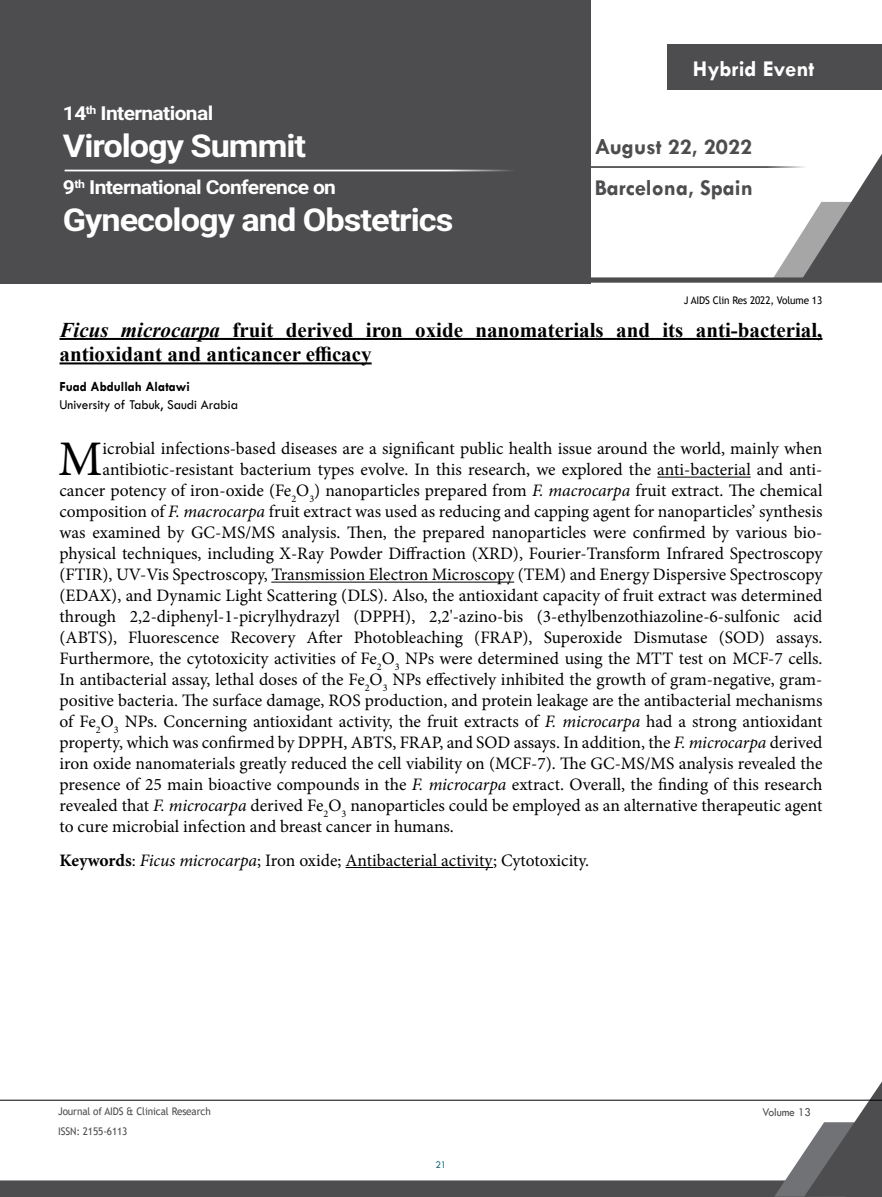
<style>
.page{position:relative;width:882px;height:1197px;background:#fff}
.page>*{position:absolute;margin:0;border:0;box-sizing:border-box;transform-origin:0 0}
.t1{font:49.88px "Minion Pro";color:#000}
.t2{font:700 31.5px "Roboto";letter-spacing:-.03em;color:#fff;scale:1.09 1}
.t3{font:700 22.75px/41.1px "Tw Cen";color:#4d4d4f}
.t4{font:700 22.75px "Tw Cen";color:#fff}
.t5{font:700 21px/24.5px "Times New Roman";color:#000}
.t6{font:700 19.25px "Roboto";letter-spacing:-.03em;color:#fff;scale:1.09 1}
.t7{font:17.5px "Minion Pro";color:#000}
.t8{font:14px "Tw Cen";color:#000;scale:.95 1}
.t9{font:700 14px "Tw Cen";color:#000;scale:.95 1}
.t10{font:12.25px "Tw Cen";letter-spacing:-.01em;color:#4d4d4f;scale:.95 1}
.t11{font:10.5px "Trebuchet MS";letter-spacing:-.01em;color:#4d4d4f;scale:.95 1}
.t12{font:10.5px "Trebuchet MS";letter-spacing:-.01em;color:#000;scale:.95 1}
.t13{font:10.5px "Tw Cen";color:#15697e;scale:.95 1}
.s1{font-style:italic}
.s2{font-weight:700}
</style>
<div class="page">
<svg style="left:0;top:1081px;width:882px;height:116px"></svg>
<hr style="left:0;top:1100px;width:882px;height:1px;background:#000">
<div style="left:0;top:0;width:590px;height:283px;background:#4d4d4f"></div>
<svg style="left:64px;top:153px;width:818px;height:130px"></svg>
<hr style="left:65px;top:170px;width:477px;height:1px;background:#fff">
<div style="left:667px;top:44px;width:215px;height:45px;background:#4d4d4f"></div>
<hr style="left:60px;top:338px;width:762px;height:2px;background:#000">
<hr style="left:60px;top:362px;width:312px;height:2px;background:#000">
<hr style="left:657px;top:477px;width:94px;height:1px;background:#000">
<hr style="left:271px;top:582px;width:243px;height:1px;background:#000">
<hr style="left:346px;top:867px;width:147px;height:1px;background:#000">
<p class="t6" style="left:63px;top:100px;width:139px">14<sup>th</sup> International</p>
<h2 class="t2" style="left:63px;top:124px;width:225px">Virology Summit</h2>
<p class="t6" style="left:63px;top:174px;width:252px">9<sup>th</sup> International Conference on</p>
<h2 class="t2" style="left:63px;top:198px;width:360px">Gynecology and Obstetrics</h2>
<h3 class="t4" style="left:693px;top:55px;width:123px">Hybrid Event</h3>
<h3 class="t3" style="left:595px;top:126px;width:160px">August 22, 2022<br>Barcelona, Spain</h3>
<p class="t12" style="left:684px;top:293px;width:147px">J AIDS Clin Res 2022, Volume 13</p>
<p class="t5" style="left:60px;top:317px;width:764px"><span class="s1">Ficus microcarpa</span> fruit derived iron oxide nanomaterials and its anti-bacterial, antioxidant and anticancer efficacy</p>
<p class="t9" style="left:60px;top:378px;width:139px">Fuad Abdullah Alatawi</p>
<p class="t8" style="left:60px;top:396px;width:189px">University of Tabuk, Saudi Arabia</p>
<h1 class="t1" style="left:58px;top:426px;width:46px">M</h1>
<p class="t7" style="left:103px;top:437px;width:721px">icrobial infections-based diseases are a significant public health issue around the world, mainly when</p>
<p class="t7" style="left:103px;top:458px;width:721px">antibiotic-resistant bacterium types evolve. In this research, we explored the anti-bacterial and anti-</p>
<p class="t7" style="left:60px;top:479px;width:764px">cancer potency of iron-oxide (Fe<sub>2</sub>O<sub>3</sub>) nanoparticles prepared from <span class="s1">F. macrocarpa</span> fruit extract. The chemical</p>
<p class="t7" style="left:60px;top:500px;width:764px">composition of <span class="s1">F. macrocarpa</span> fruit extract was used as reducing and capping agent for nanoparticles’ synthesis</p>
<p class="t7" style="left:60px;top:521px;width:764px">was examined by GC-MS/MS analysis. Then, the prepared nanoparticles were confirmed by various bio-</p>
<p class="t7" style="left:60px;top:542px;width:764px">physical techniques, including X-Ray Powder Diffraction (XRD), Fourier-Transform Infrared Spectroscopy</p>
<p class="t7" style="left:60px;top:563px;width:764px">(FTIR), UV-Vis Spectroscopy, Transmission Electron Microscopy (TEM) and Energy Dispersive Spectroscopy</p>
<p class="t7" style="left:60px;top:584px;width:765px">(EDAX), and Dynamic Light Scattering (DLS). Also, the antioxidant capacity of fruit extract was determined</p>
<p class="t7" style="left:60px;top:605px;width:764px">through 2,2-diphenyl-1-picrylhydrazyl (DPPH), 2,2'-azino-bis (3-ethylbenzothiazoline-6-sulfonic acid</p>
<p class="t7" style="left:60px;top:626px;width:764px">(ABTS), Fluorescence Recovery After Photobleaching (FRAP), Superoxide Dismutase (SOD) assays.</p>
<p class="t7" style="left:60px;top:647px;width:764px">Furthermore, the cytotoxicity activities of Fe<sub>2</sub>O<sub>3</sub> NPs were determined using the MTT test on MCF-7 cells.</p>
<p class="t7" style="left:60px;top:668px;width:764px">In antibacterial assay, lethal doses of the Fe<sub>2</sub>O<sub>3</sub> NPs effectively inhibited the growth of gram-negative, gram-</p>
<p class="t7" style="left:60px;top:689px;width:765px">positive bacteria. The surface damage, ROS production, and protein leakage are the antibacterial mechanisms</p>
<p class="t7" style="left:60px;top:710px;width:764px">of Fe<sub>2</sub>O<sub>3</sub> NPs. Concerning antioxidant activity, the fruit extracts of <span class="s1">F. microcarpa</span> had a strong antioxidant</p>
<p class="t7" style="left:60px;top:731px;width:764px">property, which was confirmed by DPPH, ABTS, FRAP, and SOD assays. In addition, the <span class="s1">F. microcarpa</span> derived</p>
<p class="t7" style="left:60px;top:752px;width:764px">iron oxide nanomaterials greatly reduced the cell viability on (MCF-7). The GC-MS/MS analysis revealed the</p>
<p class="t7" style="left:60px;top:773px;width:764px">presence of 25 main bioactive compounds in the <span class="s1">F. microcarpa</span> extract. Overall, the finding of this research</p>
<p class="t7" style="left:60px;top:794px;width:764px">revealed that <span class="s1">F. microcarpa</span> derived Fe<sub>2</sub>O<sub>3</sub> nanoparticles could be employed as an alternative therapeutic agent</p>
<p class="t7" style="left:60px;top:815px;width:396px">to cure microbial infection and breast cancer in humans.</p>
<p class="t7" style="left:60px;top:848px;width:531px"><span class="s2">Keywords</span>: <span class="s1">Ficus microcarpa</span>; Iron oxide; Antibacterial activity; Cytotoxicity.</p>
<p class="t11" style="left:58px;top:1105px;width:162px">Journal of AIDS &amp; Clinical Research</p>
<p class="t10" style="left:762px;top:1104px;width:53px">Volume 13</p>
<p class="t11" style="left:58px;top:1125px;width:75px">ISSN: 2155-6113</p>
<p class="t13" style="left:436px;top:1159px;width:13px">21</p>
</div>
